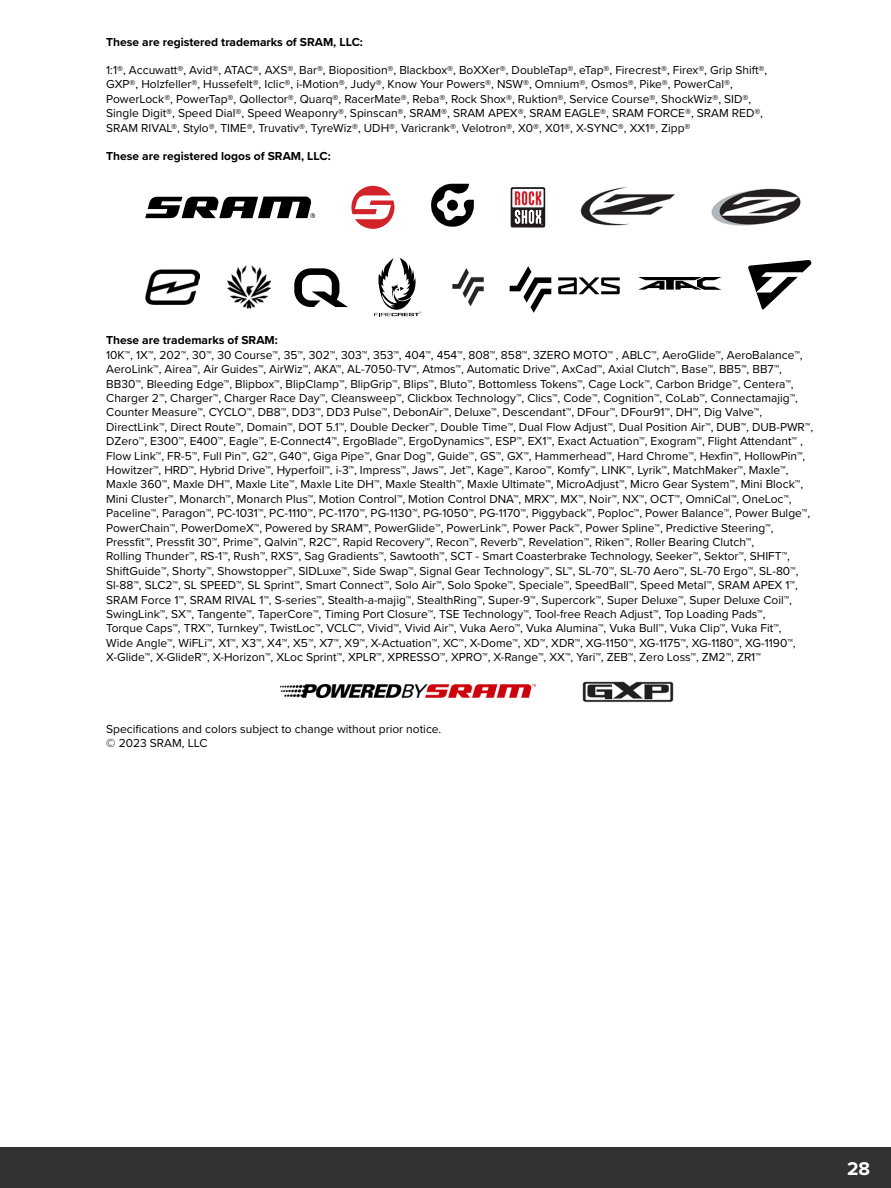
<style>
.page{position:relative;width:891px;height:1188px;background:#fff}
.page>*{position:absolute;margin:0;border:0;box-sizing:border-box;transform-origin:0 0}
.t1{font:700 19.2px "Proxima Nova";color:#fff}
.t2{font:12px/14.4px "Proxima Nova";color:#000}
.t3{font:700 12px "Proxima Nova";color:#000}
</style>
<div class="page">
<div style="left:0;top:1148px;width:891px;height:40px;background:#323232"></div>
<svg style="left:510px;top:266px;width:41px;height:47px"></svg>
<svg style="left:558px;top:277px;width:62px;height:17px"></svg>
<svg style="left:145px;top:196px;width:170px;height:22px"></svg>
<svg style="left:351px;top:186px;width:43px;height:43px"></svg>
<svg style="left:431px;top:184px;width:43px;height:43px"></svg>
<div style="left:447px;top:200px;width:11px;height:11px;background:#000;border-radius:50%"></div>
<svg style="left:509px;top:186px;width:37px;height:43px"></svg>
<div style="left:511px;top:187px;width:34px;height:41px;background:#201a1b;border-radius:2px"></div>
<svg style="left:512px;top:189px;width:32px;height:18px"></svg>
<svg style="left:515px;top:191px;width:28px;height:34px"></svg>
<img style="left:145px;top:269px;width:54px;height:35px">
<img style="left:227px;top:265px;width:43px;height:43px">
<img style="left:580px;top:187px;width:95px;height:39px">
<img style="left:711px;top:188px;width:90px;height:38px">
<svg style="left:374px;top:257px;width:47px;height:59px"></svg>
<svg style="left:294px;top:268px;width:54px;height:39px"></svg>
<img style="left:452px;top:268px;width:32px;height:39px">
<svg style="left:638px;top:277px;width:83px;height:13px"></svg>
<svg style="left:748px;top:260px;width:63px;height:50px"></svg>
<img style="left:280px;top:684px;width:256px;height:14px">
<img style="left:582px;top:681px;width:92px;height:22px">
<p class="t3" style="left:106px;top:33px;width:258px">These are registered trademarks of SRAM, LLC:</p>
<p class="t2" style="left:106px;top:62px;width:663px">1:1®, Accuwatt®, Avid®, ATAC®, AXS®, Bar®, Bioposition®, Blackbox®, BoXXer®, DoubleTap®, eTap®, Firecrest®, Firex®, Grip Shift®, GXP®, Holzfeller®, Hussefelt®, Iclic®, i‑Motion®, Judy®, Know Your Powers®, NSW®, Omnium®, Osmos®, Pike®, PowerCal®, PowerLock®, PowerTap®, Qollector®, Quarq®, RacerMate®, Reba®, Rock Shox®, Ruktion®, Service Course®, ShockWiz®, SID®, Single Digit®, Speed Dial®, Speed Weaponry®, Spinscan®, SRAM®, SRAM APEX®, SRAM EAGLE®, SRAM FORCE®, SRAM RED®, SRAM RIVAL®, Stylo®, TIME®, Truvativ®, TyreWiz®, UDH®, Varicrank®, Velotron®, X0®, X01®, X‑SYNC®, XX1®, Zipp®</p>
<p class="t3" style="left:106px;top:147px;width:226px">These are registered logos of SRAM, LLC:</p>
<p class="t3" style="left:106px;top:331px;width:173px">These are trademarks of SRAM:</p>
<p class="t2" style="left:106px;top:347px;width:708px">10K™, 1X™, 202™, 30™, 30 Course™, 35™, 302™, 303™, 353™, 404™, 454™, 808™, 858™, 3ZERO MOTO™ , ABLC™, AeroGlide™, AeroBalance™, AeroLink™, Airea™, Air Guides™, AirWiz™, AKA™, AL‑7050‑TV™, Atmos™, Automatic Drive™, AxCad™, Axial Clutch™, Base™, BB5™, BB7™, BB30™, Bleeding Edge™, Blipbox™, BlipClamp™, BlipGrip™, Blips™, Bluto™, Bottomless Tokens™, Cage Lock™, Carbon Bridge™, Centera™, Charger 2™, Charger™, Charger Race Day™, Cleansweep™, Clickbox Technology™, Clics™, Code™, Cognition™, CoLab™, Connectamajig™, Counter Measure™, CYCLO™, DB8™, DD3™, DD3 Pulse™, DebonAir™, Deluxe™, Descendant™, DFour™, DFour91™, DH™, Dig Valve™, DirectLink™, Direct Route™, Domain™, DOT 5.1™, Double Decker™, Double Time™, Dual Flow Adjust™, Dual Position Air™, DUB™, DUB‑PWR™, DZero™, E300™, E400™, Eagle™, E‑Connect4™, ErgoBlade™, ErgoDynamics™, ESP™, EX1™, Exact Actuation™, Exogram™, Flight Attendant™ , Flow Link™, FR‑5™, Full Pin™, G2™, G40™, Giga Pipe™, Gnar Dog™, Guide™, GS™, GX™, Hammerhead™, Hard Chrome™, Hexfin™, HollowPin™, Howitzer™, HRD™, Hybrid Drive™, Hyperfoil™, i‑3™, Impress™, Jaws™, Jet™, Kage™, Karoo™, Komfy™, LINK™, Lyrik™, MatchMaker™, Maxle™, Maxle 360™, Maxle DH™, Maxle Lite™, Maxle Lite DH™, Maxle Stealth™, Maxle Ultimate™, MicroAdjust™, Micro Gear System™, Mini Block™, Mini Cluster™, Monarch™, Monarch Plus™, Motion Control™, Motion Control DNA™, MRX™, MX™, Noir™, NX™, OCT™, OmniCal™, OneLoc™, Paceline™, Paragon™, PC‑1031™, PC‑1110™, PC‑1170™, PG‑1130™, PG‑1050™, PG‑1170™, Piggyback™, Poploc™, Power Balance™, Power Bulge™, PowerChain™, PowerDomeX™, Powered by SRAM™, PowerGlide™, PowerLink™, Power Pack™, Power Spline™, Predictive Steering™, Pressfit™, Pressfit 30™, Prime™, Qalvin™, R2C™, Rapid Recovery™, Recon™, Reverb™, Revelation™, Riken™, Roller Bearing Clutch™,<br>Rolling Thunder™, RS‑1™, Rush™, RXS™, Sag Gradients™, Sawtooth™, SCT ‑ Smart Coasterbrake Technology, Seeker™, Sektor™, SHIFT™, ShiftGuide™, Shorty™, Showstopper™, SIDLuxe™, Side Swap™, Signal Gear Technology™, SL™, SL‑70™, SL‑70 Aero™, SL‑70 Ergo™, SL‑80™, Sl‑88™, SLC2™, SL SPEED™, SL Sprint™, Smart Connect™, Solo Air™, Solo Spoke™, Speciale™, SpeedBall™, Speed Metal™, SRAM APEX 1™, SRAM Force 1™, SRAM RIVAL 1™, S‑series™, Stealth‑a‑majig™, StealthRing™, Super‑9™, Supercork™, Super Deluxe™, Super Deluxe Coil™, SwingLink™, SX™, Tangente™, TaperCore™, Timing Port Closure™, TSE Technology™, Tool‑free Reach Adjust™, Top Loading Pads™,<br>Torque Caps™, TRX™, Turnkey™, TwistLoc™, VCLC™, Vivid™, Vivid Air™, Vuka Aero™, Vuka Alumina™, Vuka Bull™, Vuka Clip™, Vuka Fit™,<br>Wide Angle™, WiFLi™, X1™, X3™, X4™, X5™, X7™, X9™, X‑Actuation™, XC™, X‑Dome™, XD™, XDR™, XG‑1150™, XG‑1175™, XG‑1180™, XG‑1190™, X‑Glide™, X‑GlideR™, X‑Horizon™, XLoc Sprint™, XPLR™, XPRESSO™, XPRO™, X‑Range™, XX™, Yari™, ZEB™, Zero Loss™, ZM2™, ZR1™</p>
<p class="t2" style="left:106px;top:721px;width:337px">Specifications and colors subject to change without prior notice. © 2023 SRAM, LLC</p>
<h1 class="t1" style="left:847px;top:1154px;width:25px">28</h1>
</div>
